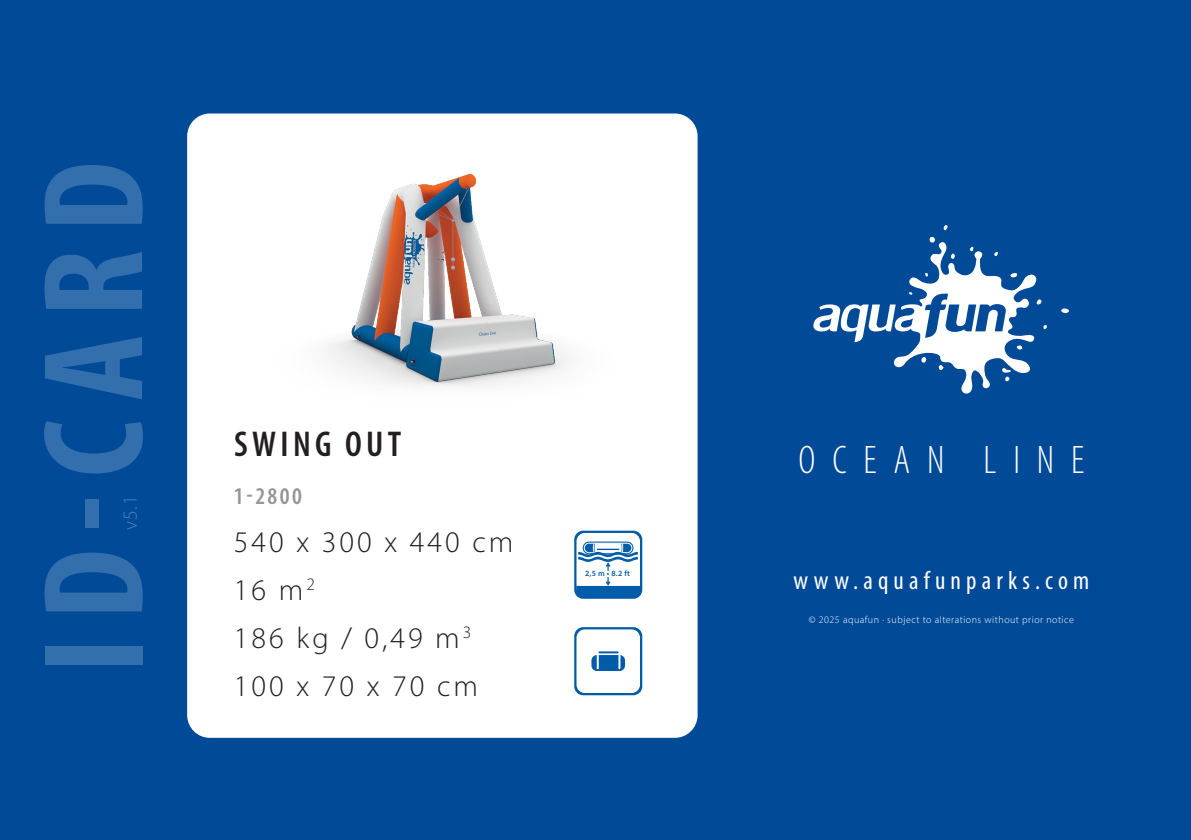
<style>
.page{position:relative;width:1191px;height:840px;background:#fff}
.page>*{position:absolute;margin:0;border:0;box-sizing:border-box;transform-origin:0 0}
.t1{font:700 condensed 144px "Myriad Pro";letter-spacing:.12em;color:#336ead}
.t2{font:300 condensed 40px "Myriad Pro";letter-spacing:.42em;color:#fff}
.t3{font:600 condensed 36px "Myriad Pro";letter-spacing:.12em;color:#231f20}
.t4{font:300 30px/48px "Myriad Pro";letter-spacing:.1em;color:#231f20}
.t5{font:condensed 26px "Myriad Pro";letter-spacing:.2em;color:#fff}
.t6{font:600 condensed 24px "Myriad Pro";color:#939598}
.t7{font:300 20px "Myriad Pro";color:#4d80b7}
.t8{font:300 10px "Myriad Pro";letter-spacing:.05em;color:#fff}
.t9{font:600 8px "Myriad Pro";color:#005ca8}
</style>
<div class="page">
<div style="left:0;top:0;width:1191px;height:839px;background:#004a98"></div>
<div style="left:187px;top:113px;width:510px;height:624px;background:#fff;border-radius:23px"></div>
<svg style="left:943px;top:225px;width:4px;height:6px"></svg>
<svg style="left:1061px;top:308px;width:8px;height:5px"></svg>
<svg style="left:813px;top:237px;width:234px;height:157px"></svg>
<img style="left:325px;top:173px;width:244px;height:214px">
<svg style="left:574px;top:627px;width:68px;height:67px"></svg>
<hr style="left:598px;top:651px;width:20px;height:2px;background:#005ca9">
<svg style="left:574px;top:530px;width:68px;height:68px"></svg>
<h1 class="t1" style="left:4px;top:672px;width:512px;rotate:-90deg">ID-CARD</h1>
<h3 class="t7" style="left:118px;top:530px;width:37px;rotate:-90deg">v5.1</h3>
<p class="t3" style="left:234px;top:421px;width:169px">SWING OUT</p>
<p class="t6" style="left:234px;top:480px;width:69px">1-2800</p>
<p class="t4" style="left:234px;top:517px;width:281px">540 x 300 x 440 cm<br>16 m<sup>2<br></sup>186 kg / 0,49 m<sup>3<br></sup>100 x 70 x 70 cm</p>
<p class="t9" style="left:585px;top:568px;width:46px">2,5 m • 8.2 ft</p>
<h2 class="t2" style="left:798px;top:436px;width:287px">OCEAN LINE</h2>
<h3 class="t5" style="left:793px;top:564px;width:297px">www.aquafunparks.com</h3>
<p class="t8" style="left:809px;top:613px;width:267px">© 2025 aquafun · subject to alterations without prior notice</p>
</div>
